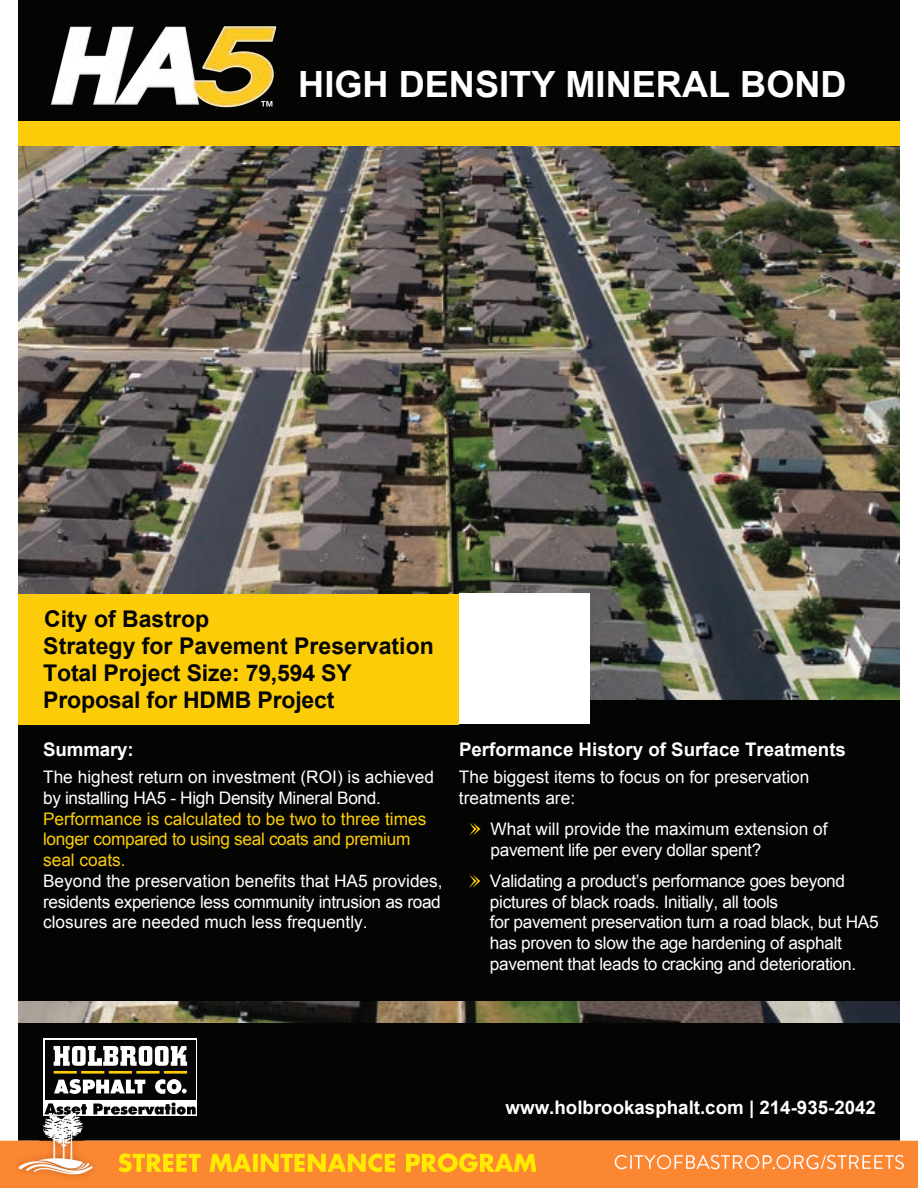
<style>
.page{position:relative;width:918px;height:1188px;background:#fff}
.page>*{position:absolute;margin:0;border:0;box-sizing:border-box;transform-origin:0 0}
.t1{font:36.15px "font 0000000029 ccc 6 bc";color:#fff}
.t2{font:23.1px/27px "font 0000000029 ccc 6 bc";letter-spacing:-.01em;color:#040503}
.t3{font:18.75px "font 0000000029 ccc 6 bc";color:#fff}
.t4{font:17.25px/20.7px "font 0000000029 ccc 6 bc";color:#fff}
.t5{font:17.25px/20.7px "font 0000000029 ccc 6 bc";letter-spacing:-.02em;color:#fff}
.s1{font-family:"Arial";font-weight:700}
.s2{color:#fdcc09}
</style>
<div class="page">
<img style="left:0;top:0;width:918px;height:1188px">
<p class="t1" style="left:298px;top:60px;width:550px">HIGH DENSITY MINERAL BOND</p>
<p class="t2" style="left:43px;top:606px;width:392px"><span class="s1">City of Bastrop<br></span>Strategy for Pavement Preservation<br>Total Project Size: <span class="s1">79,594 SY<br></span>Proposal for HDMB Project</p>
<p class="t3" style="left:43px;top:737px;width:92px">Summary:</p>
<p class="t4" style="left:43px;top:767px;width:401px">The highest return on investment (ROI) is achieved by installing HA5 - High Density Mineral Bond.<br><span class="s2">Performance is calculated to be two to three times longer compared to using seal coats and premium seal coats.<br></span>Beyond the preservation benefits that HA5 provides, residents experience less community intrusion as road closures are needed much less frequently.</p>
<p class="t3" style="left:459px;top:737px;width:388px">Performance History of Surface Treatments</p>
<p class="t4" style="left:459px;top:767px;width:352px">The biggest items to focus on for preservation treatments are:</p>
<p class="t4" style="left:491px;top:819px;width:339px">What will provide the maximum extension of pavement life per every dollar spent?</p>
<p class="t5" style="left:490px;top:871px;width:390px">Validating a product’s performance goes beyond pictures of black roads. Initially, all tools<br>for pavement preservation turn a road black, but HA5 has proven to slow the age hardening of asphalt pavement that leads to cracking and deterioration.</p>
<p class="t3" style="left:506px;top:1095px;width:372px">www.holbrookasphalt.com | 214-935-2042</p>
</div>
